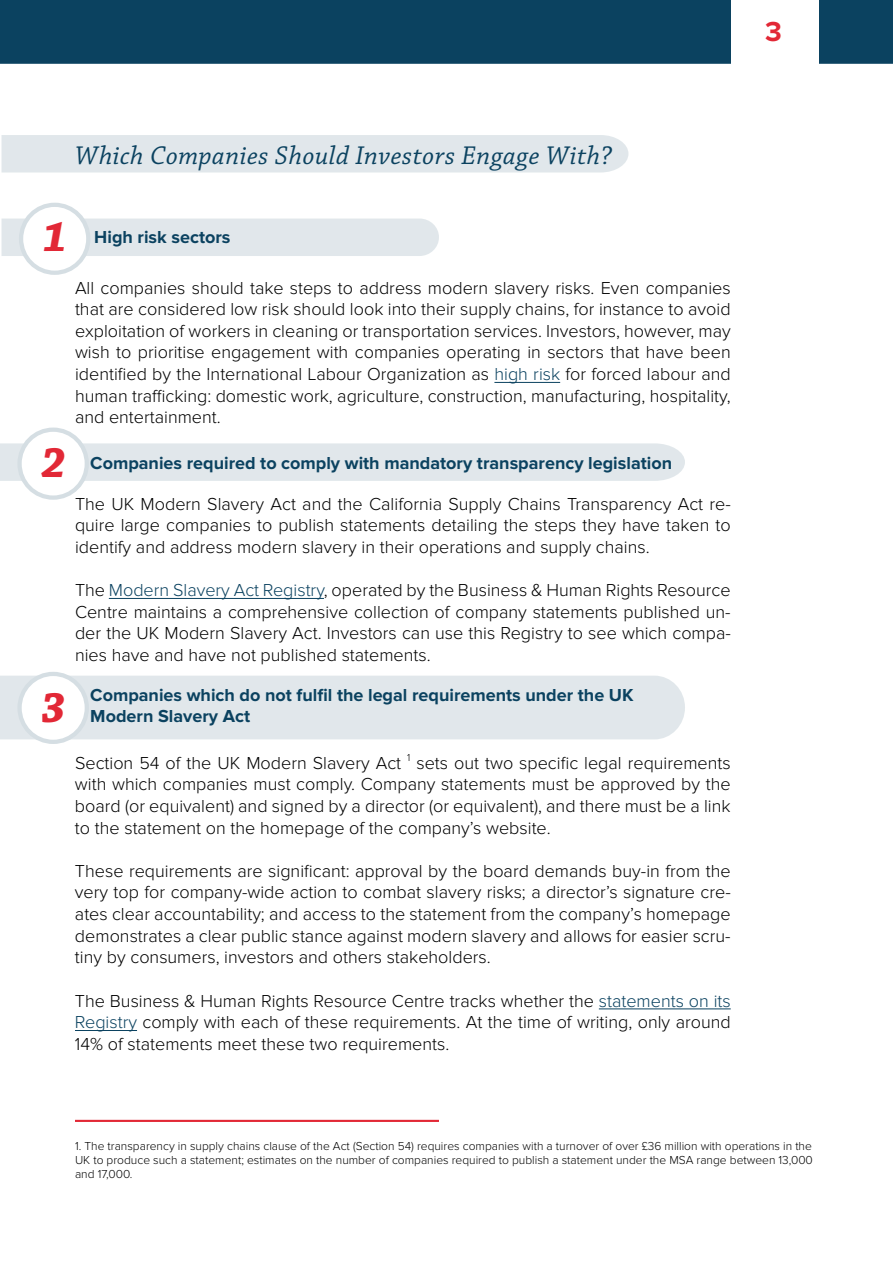
<style>
.page{position:relative;width:893px;height:1263px;background:#fff}
.page>*{position:absolute;margin:0;border:0;box-sizing:border-box;transform-origin:0 0}
.t1{font:italic 700 45px "Chaparral Pro";color:#e22836}
.t2{font:700 28.5px "Proxima Nova";color:#e22836}
.t3{font:italic 27px "Chaparral Pro";letter-spacing:.02em;color:#0b4260}
.t4{font:300 18px/21.6px "Proxima Nova";color:#000;text-align:justify}
.t5{font:700 18px/21.6px "Proxima Nova";color:#0b4260}
.t6{font:300 12px/14.4px "Proxima Nova";color:#000;text-align:justify}
.s1{color:#0b4260}
</style>
<div class="page">
<div style="left:1px;top:135px;width:627px;height:38px;background:#e1e7eb"></div>
<hr style="left:494px;top:382px;width:66px;height:1px;background:#0b4260">
<hr style="left:109px;top:598px;width:215px;height:1px;background:#0b4260">
<hr style="left:599px;top:1009px;width:132px;height:1px;background:#0b4260">
<hr style="left:75px;top:1030px;width:62px;height:1px;background:#0b4260">
<div style="left:0;top:0;width:893px;height:64px;background:#0b4260"></div>
<div style="left:731px;top:0;width:88px;height:75px;background:#fff"></div>
<hr style="left:75px;top:1120px;width:364px;height:2px;background:#e22836">
<div style="left:1px;top:219px;width:438px;height:37px;background:#e1e7eb"></div>
<div style="left:0;top:443px;width:685px;height:38px;background:#e1e7eb"></div>
<div style="left:0;top:676px;width:685px;height:63px;background:#e1e7eb"></div>
<div style="left:21px;top:205px;width:67px;height:68px;background:#fff;border-radius:50%"></div>
<div style="left:19px;top:203px;width:71px;height:72px;border:4px solid #d5dee3;border-radius:50%"></div>
<div style="left:20px;top:430px;width:67px;height:68px;background:#fff;border-radius:50%"></div>
<div style="left:17px;top:428px;width:72px;height:72px;border:4px solid #d5dee3;border-radius:50%"></div>
<div style="left:20px;top:674px;width:67px;height:68px;background:#fff;border-radius:50%"></div>
<div style="left:17px;top:672px;width:72px;height:72px;border:4px solid #d5dee3;border-radius:50%"></div>
<h2 class="t2" style="left:765px;top:15px;width:18px">3</h2>
<h3 class="t3" style="left:75px;top:141px;width:539px">Which Companies Should Investors Engage With?</h3>
<h1 class="t1" style="left:43px;top:210px;width:26px">1</h1>
<p class="t5" style="left:94px;top:226px;width:138px">High risk sectors</p>
<h1 class="t1" style="left:41px;top:437px;width:26px">2</h1>
<h1 class="t1" style="left:41px;top:681px;width:26px">3</h1>
<p class="t4" style="left:75px;top:277px;width:657px">All companies should take steps to address modern slavery risks. Even companies that are considered low risk should look into their supply chains, for instance to avoid exploitation of workers in cleaning or transportation services. Investors, however, may wish to prioritise engagement with companies operating in sectors that have been identified by the International Labour Organization as <span class="s1">high risk</span> for forced labour and human trafficking: domestic work, agriculture, construction, manufacturing, hospitality, and entertainment.</p>
<p class="t5" style="left:90px;top:452px;width:583px">Companies required to comply with mandatory transparency legislation</p>
<p class="t4" style="left:75px;top:493px;width:657px">The UK Modern Slavery Act and the California Supply Chains Transparency Act re&shy;quire large companies to publish statements detailing the steps they have taken to identify and address modern slavery in their operations and supply chains.</p>
<p class="t4" style="left:75px;top:579px;width:657px">The <span class="s1">Modern Slavery Act Registry</span>, operated by the Business &amp; Human Rights Resource Centre maintains a comprehensive collection of company statements published un&shy;der the UK Modern Slavery Act. Investors can use this Registry to see which compa&shy;nies have and have not published statements.</p>
<p class="t5" style="left:90px;top:684px;width:545px">Companies which do not fulfil the legal requirements under the UK<br>Modern Slavery Act</p>
<p class="t4" style="left:75px;top:752px;width:657px">Section 54 of the UK Modern Slavery Act <sup>1</sup> sets out two specific legal requirements with which companies must comply. Company statements must be approved by the board (or equivalent) and signed by a director (or equivalent), and there must be a link to the statement on the homepage of the company’s website.</p>
<p class="t4" style="left:75px;top:860px;width:657px">These requirements are significant: approval by the board demands buy-in from the very top for company-wide action to combat slavery risks; a director’s signature cre&shy;ates clear accountability; and access to the statement from the company’s homepage demonstrates a clear public stance against modern slavery and allows for easier scru&shy;tiny by consumers, investors and others stakeholders.</p>
<p class="t4" style="left:75px;top:990px;width:657px">The Business &amp; Human Rights Resource Centre tracks whether the <span class="s1">statements on its Registry</span> comply with each of these requirements. At the time of writing, only around 14% of statements meet these two requirements.</p>
<p class="t6" style="left:75px;top:1138px;width:739px">1. The transparency in supply chains clause of the Act (Section 54) requires companies with a turnover of over £36 million with operations in the UK to produce such a statement; estimates on the number of companies required to publish a statement under the MSA range between 13,000 and 17,000.</p>
</div>
